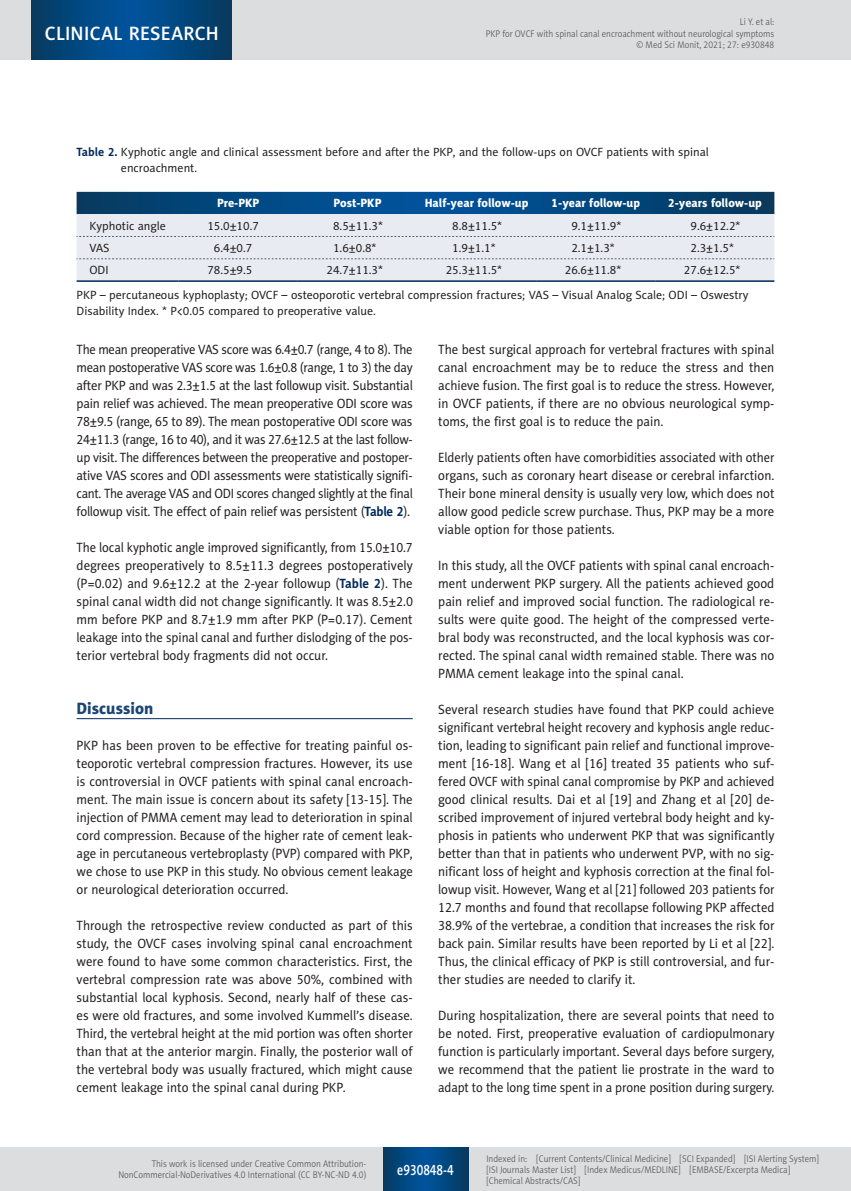
<style>
.page{position:relative;width:851px;height:1191px;background:#fff}
.page>*{position:absolute;margin:0;border:0;box-sizing:border-box;transform-origin:0 0}
.t1{font:19.5px "Naomi Sans EFN Medium";letter-spacing:.015em;color:#fff}
.MSM_Headline_1{font:16.5px "Naomi Sans EFN Heavy";color:#1a4574}
.t2{font:15px "Naomi Sans EFN Medium";color:#fff;scale:.8 1}
.MSM_Body{font:13.5px/18px "Naomi Sans EFN";color:#231f20;text-align:justify;scale:.95 1}
.MSM_Body-2{font:13.5px/18px "Naomi Sans EFN";color:#231f20;text-align:justify;scale:.94 1}
.MSM_Body-3{font:13.5px/18px "Naomi Sans EFN";color:#231f20;text-align:justify;scale:.93 1}
.MSM_Table_podpis_dol{font:12px/15.8px "Naomi Sans EFN";color:#231f20}
.MSM_Tabela_zawartosc{font:12px "Naomi Sans EFN";color:#231f20}
.MSM_Tabela_tytul{font:12px/15.8px "Naomi Sans EFN";color:#231f20}
.MSM_Tabela_Head{font:12px "Naomi Sans EFN Heavy";color:#fff}
.t3{font:9.75px/11.2px "Naomi Sans EFN Light";color:#57585a;text-align:right;scale:.9 1}
.s1{font-weight:700;color:#00295c}
</style>
<div class="page">
<hr style="left:77px;top:718px;width:335px;height:1px;background:#00295c">
<svg style="left:77px;top:192px;width:697px;height:22px;background:#02477e"></svg>
<div style="left:77px;top:214px;width:697px;height:66px;background:#e8ebf2"></div>
<svg style="left:77px;top:236px;width:697px;height:1px"></svg>
<svg style="left:77px;top:258px;width:697px;height:1px"></svg>
<hr style="left:77px;top:280px;width:102px;height:2px;background:#00295c">
<hr style="left:179px;top:280px;width:119px;height:2px;background:#00295c">
<hr style="left:298px;top:280px;width:119px;height:2px;background:#00295c">
<hr style="left:417px;top:280px;width:119px;height:2px;background:#00295c">
<hr style="left:536px;top:280px;width:119px;height:2px;background:#00295c">
<hr style="left:655px;top:280px;width:119px;height:2px;background:#00295c">
<div style="left:0;top:1148px;width:850px;height:43px;background:#dcdddf"></div>
<svg style="left:383px;top:1147px;width:85px;height:43px;background:#02477e"></svg>
<div style="left:0;top:0;width:850px;height:60px;background:#dcdddf"></div>
<hr style="left:850px;top:0;width:1px;height:60px;background:#dcdddf">
<svg style="left:32px;top:0;width:200px;height:60px;background:#02477e"></svg>
<h1 class="t1" style="left:45px;top:22px;width:175px">CLINICAL RESEARCH</h1>
<p class="t3" style="left:485px;top:16px;width:322px">Li Y. et al:<br>PKP for OVCF with spinal canal encroachment without neurological symptoms © Med Sci Monit, 2021; 27: e930848</p>
<p class="MSM_Tabela_tytul" style="left:121px;top:144px;width:589px;text-indent:-44px"><span class="s1">Table 2.</span> Kyphotic angle and clinical assessment before and after the PKP, and the follow-ups on OVCF patients with spinal encroachment.</p>
<p class="MSM_Tabela_Head" style="left:217px;top:196px;width:43px">Pre-PKP</p>
<p class="MSM_Tabela_Head" style="left:333px;top:196px;width:49px">Post-PKP</p>
<p class="MSM_Tabela_Head" style="left:424px;top:196px;width:105px">Half-year follow-up</p>
<p class="MSM_Tabela_Head" style="left:551px;top:196px;width:90px">1-year follow-up</p>
<p class="MSM_Tabela_Head" style="left:667px;top:196px;width:96px">2-years follow-up</p>
<p class="MSM_Tabela_zawartosc" style="left:89px;top:219px;width:78px">Kyphotic angle</p>
<p class="MSM_Tabela_zawartosc" style="left:207px;top:219px;width:53px">15.0±10.7</p>
<p class="MSM_Tabela_zawartosc" style="left:333px;top:219px;width:51px">8.5±11.3*</p>
<p class="MSM_Tabela_zawartosc" style="left:452px;top:219px;width:51px">8.8±11.5*</p>
<p class="MSM_Tabela_zawartosc" style="left:571px;top:219px;width:51px">9.1±11.9*</p>
<p class="MSM_Tabela_zawartosc" style="left:690px;top:219px;width:51px">9.6±12.2*</p>
<p class="MSM_Tabela_zawartosc" style="left:89px;top:241px;width:22px">VAS</p>
<p class="MSM_Tabela_zawartosc" style="left:214px;top:241px;width:40px">6.4±0.7</p>
<p class="MSM_Tabela_zawartosc" style="left:333px;top:241px;width:45px">1.6±0.8*</p>
<p class="MSM_Tabela_zawartosc" style="left:452px;top:241px;width:45px">1.9±1.1*</p>
<p class="MSM_Tabela_zawartosc" style="left:571px;top:241px;width:45px">2.1±1.3*</p>
<p class="MSM_Tabela_zawartosc" style="left:690px;top:241px;width:45px">2.3±1.5*</p>
<p class="MSM_Tabela_zawartosc" style="left:89px;top:263px;width:21px">ODI</p>
<p class="MSM_Tabela_zawartosc" style="left:207px;top:263px;width:46px">78.5±9.5</p>
<p class="MSM_Tabela_zawartosc" style="left:326px;top:263px;width:58px">24.7±11.3*</p>
<p class="MSM_Tabela_zawartosc" style="left:445px;top:263px;width:58px">25.3±11.5*</p>
<p class="MSM_Tabela_zawartosc" style="left:564px;top:263px;width:58px">26.6±11.8*</p>
<p class="MSM_Tabela_zawartosc" style="left:684px;top:263px;width:58px">27.6±12.5*</p>
<p class="MSM_Table_podpis_dol" style="left:77px;top:287px;width:673px">PKP – percutaneous kyphoplasty; OVCF – osteoporotic vertebral compression fractures; VAS – Visual Analog Scale; ODI – Oswestry<br>Disability Index. * P&lt;0.05 compared to preoperative value.</p>
<p class="MSM_Body-2" style="left:77px;top:340px;width:359px">The mean preoperative VAS score was 6.4±0.7 (range, 4 to 8). The mean postoperative VAS score was 1.6±0.8 (range, 1 to 3) the day after PKP and was 2.3±1.5 at the last followup visit. Substantial pain relief was achieved. The mean preoperative ODI score was 78±9.5 (range, 65 to 89). The mean postoperative ODI score was 24±11.3 (range, 16 to 40), and it was 27.6±12.5 at the last follow&shy;up visit. The differences between the preoperative and postoper&shy;ative VAS scores and ODI assessments were statistically signifi&shy;cant. The average VAS and ODI scores changed slightly at the final followup visit. The effect of pain relief was persistent (<span class="s1">Table 2</span>).</p>
<p class="MSM_Body-3" style="left:77px;top:538px;width:363px">The local kyphotic angle improved significantly, from 15.0±10.7 degrees preoperatively to 8.5±11.3 degrees postoperatively (P=0.02) and 9.6±12.2 at the 2-year followup (<span class="s1">Table 2</span>). The spinal canal width did not change significantly. It was 8.5±2.0 mm before PKP and 8.7±1.9 mm after PKP (P=0.17). Cement leakage into the spinal canal and further dislodging of the pos&shy;terior vertebral body fragments did not occur.</p>
<p class="MSM_Headline_1" style="left:77px;top:698px;width:78px">Discussion</p>
<p class="MSM_Body" style="left:77px;top:736px;width:355px">PKP has been proven to be effective for treating painful os&shy;teoporotic vertebral compression fractures. However, its use is controversial in OVCF patients with spinal canal encroach&shy;ment. The main issue is concern about its safety [13-15]. The injection of PMMA cement may lead to deterioration in spinal cord compression. Because of the higher rate of cement leak&shy;age in percutaneous vertebroplasty (PVP) compared with PKP, we chose to use PKP in this study. No obvious cement leakage or neurological deterioration occurred.</p>
<p class="MSM_Body" style="left:77px;top:916px;width:355px">Through the retrospective review conducted as part of this study, the OVCF cases involving spinal canal encroachment were found to have some common characteristics. First, the vertebral compression rate was above 50%, combined with substantial local kyphosis. Second, nearly half of these cas&shy;es were old fractures, and some involved Kummell’s disease.<br>Third, the vertebral height at the mid portion was often shorter than that at the anterior margin. Finally, the posterior wall of the vertebral body was usually fractured, which might cause cement leakage into the spinal canal during PKP.</p>
<p class="MSM_Body" style="left:438px;top:340px;width:355px">The best surgical approach for vertebral fractures with spinal canal encroachment may be to reduce the stress and then achieve fusion. The first goal is to reduce the stress. However, in OVCF patients, if there are no obvious neurological symp&shy;toms, the first goal is to reduce the pain.</p>
<p class="MSM_Body-3" style="left:438px;top:448px;width:363px">Elderly patients often have comorbidities associated with other organs, such as coronary heart disease or cerebral infarction.<br>Their bone mineral density is usually very low, which does not allow good pedicle screw purchase. Thus, PKP may be a more viable option for those patients.</p>
<p class="MSM_Body-2" style="left:438px;top:556px;width:359px">In this study, all the OVCF patients with spinal canal encroach&shy;ment underwent PKP surgery. All the patients achieved good pain relief and improved social function. The radiological re&shy;sults were quite good. The height of the compressed verte&shy;bral body was reconstructed, and the local kyphosis was cor&shy;rected. The spinal canal width remained stable. There was no PMMA cement leakage into the spinal canal.</p>
<p class="MSM_Body" style="left:438px;top:700px;width:355px">Several research studies have found that PKP could achieve significant vertebral height recovery and kyphosis angle reduc&shy;tion, leading to significant pain relief and functional improve&shy;ment [16-18]. Wang et al [16] treated 35 patients who suf&shy;fered OVCF with spinal canal compromise by PKP and achieved good clinical results. Dai et al [19] and Zhang et al [20] de&shy;scribed improvement of injured vertebral body height and ky&shy;phosis in patients who underwent PKP that was significantly better than that in patients who underwent PVP, with no sig&shy;nificant loss of height and kyphosis correction at the final fol&shy;lowup visit. However, Wang et al [21] followed 203 patients for 12.7 months and found that recollapse following PKP affected 38.9% of the vertebrae, a condition that increases the risk for back pain. Similar results have been reported by Li et al [22].<br>Thus, the clinical efficacy of PKP is still controversial, and fur&shy;ther studies are needed to clarify it.</p>
<p class="MSM_Body" style="left:438px;top:1006px;width:355px">During hospitalization, there are several points that need to be noted. First, preoperative evaluation of cardiopulmonary function is particularly important. Several days before surgery, we recommend that the patient lie prostrate in the ward to adapt to the long time spent in a prone position during surgery.</p>
<p class="t3" style="left:118px;top:1158px;width:277px">This work is licensed under Creative Common Attribution-<br>NonCommercial-NoDerivatives 4.0 International (CC BY-NC-ND 4.0)</p>
<p class="t2" style="left:397px;top:1160px;width:72px">e930848-4</p>
<p class="t3" style="left:486px;top:1152px;width:371px;text-align:left">Indexed in: [Current Contents/Clinical Medicine] [SCI Expanded] [ISI Alerting System] [ISI Journals Master List] [Index Medicus/MEDLINE] [EMBASE/Excerpta Medica] [Chemical Abstracts/CAS]</p>
</div>
